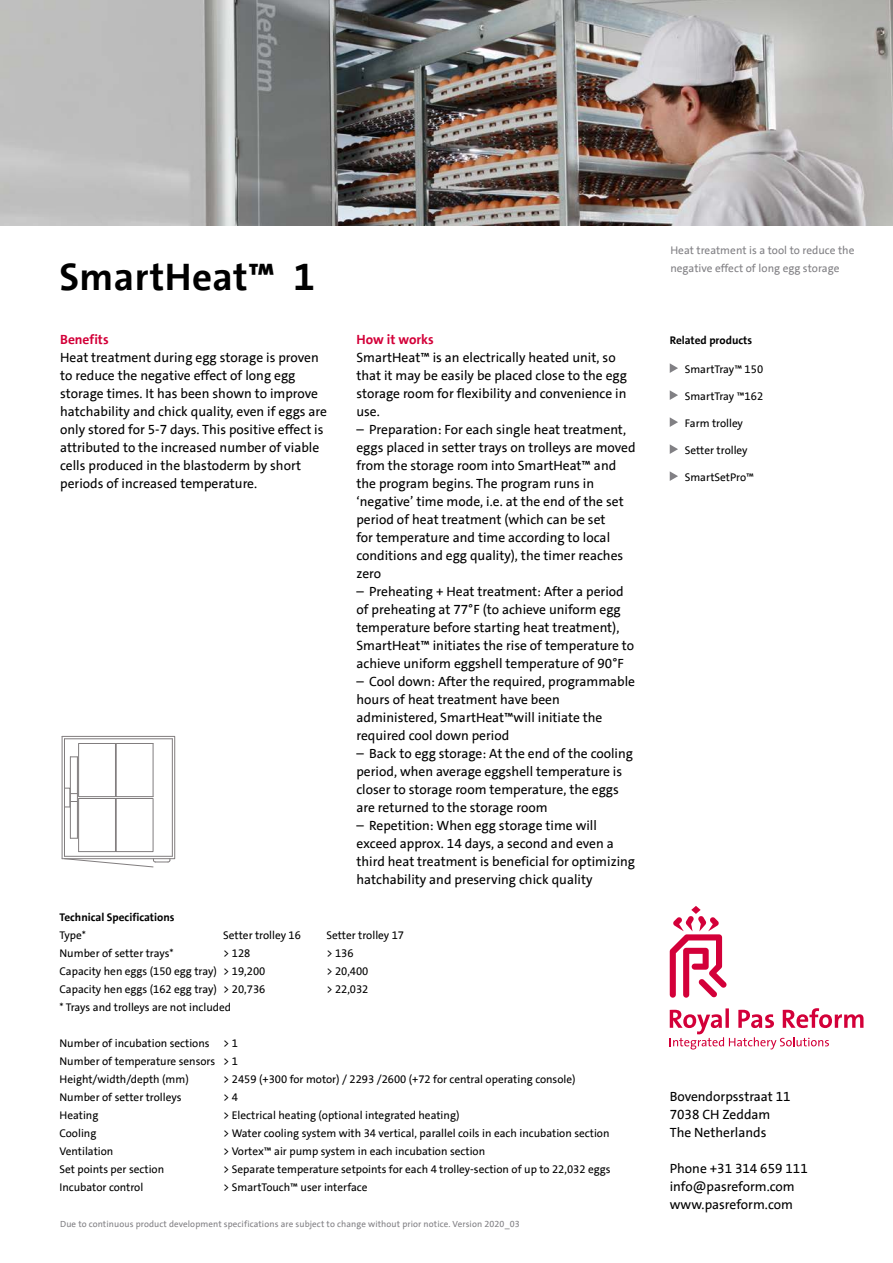
<style>
.page{position:relative;width:893px;height:1263px;background:#fff}
.page>*{position:absolute;margin:0;border:0;box-sizing:border-box;transform-origin:0 0}
.t1{font:700 39px "The Sans LT";letter-spacing:.01em;color:#000}
.t2{font:13.5px/18px "The Sans LT";color:#000}
.t3{font:700 13.5px "The Sans LT";color:#d30039}
.t4{font:11.25px/18px "The Sans LT";color:#000}
.t5{font:11.25px/18px "The Sans LT";letter-spacing:.005em;color:#818084}
.t6{font:700 11.25px "The Sans LT";color:#000}
.t7{font:9px "The Sans LT";letter-spacing:.01em;color:#818084}
</style>
<div class="page">
<svg style="left:670px;top:906px;width:193px;height:143px"></svg>
<img style="left:0;top:0;width:893px;height:225px">
<svg style="left:670px;top:363px;width:8px;height:10px"></svg>
<svg style="left:670px;top:390px;width:8px;height:10px"></svg>
<svg style="left:670px;top:417px;width:8px;height:10px"></svg>
<svg style="left:670px;top:444px;width:8px;height:10px"></svg>
<svg style="left:670px;top:471px;width:8px;height:10px"></svg>
<svg style="left:65px;top:787px;width:12px;height:21px"></svg>
<hr style="left:70px;top:757px;width:1px;height:81px;background:#817d7e">
<hr style="left:77px;top:757px;width:1px;height:81px;background:#817d7e">
<div style="left:116px;top:798px;width:37px;height:54px;border:1px solid #817d7e"></div>
<div style="left:78px;top:798px;width:38px;height:54px;border:1px solid #817d7e"></div>
<div style="left:78px;top:743px;width:38px;height:54px;border:1px solid #817d7e"></div>
<hr style="left:153px;top:743px;width:1px;height:54px;background:#817d7e">
<div style="left:116px;top:743px;width:37px;height:54px;border:1px solid #817d7e"></div>
<hr style="left:64px;top:856px;width:108px;height:1px;background:#817d7e">
<div style="left:62px;top:736px;width:113px;height:123px;border:1px solid #817d7e"></div>
<hr style="left:64px;top:738px;width:108px;height:1px;background:#817d7e">
<hr style="left:62px;top:736px;width:1px;height:123px;background:#817d7e">
<hr style="left:64px;top:739px;width:1px;height:117px;background:#817d7e">
<hr style="left:172px;top:739px;width:1px;height:117px;background:#817d7e">
<svg style="left:64px;top:858px;width:107px;height:9px"></svg>
<h1 class="t1" style="left:60px;top:252px;width:257px">SmartHeat™ 1</h1>
<p class="t3" style="left:60px;top:331px;width:50px">Benefits</p>
<p class="t2" style="left:60px;top:349px;width:268px">Heat treatment during egg storage is proven to reduce the negative effect of long egg storage times. It has been shown to improve hatchability and chick quality, even if eggs are only stored for 5-7 days. This positive effect is attributed to the increased number of viable cells produced in the blastoderm by short periods of increased temperature.</p>
<p class="t3" style="left:356px;top:331px;width:79px">How it works</p>
<p class="t2" style="left:356px;top:349px;width:272px">SmartHeat™ is an electrically heated unit, so that it may be easily be placed close to the egg storage room for flexibility and convenience in use.</p>
<p class="t2" style="left:356px;top:421px;width:281px">– Preparation: For each single heat treatment, eggs placed in setter trays on trolleys are moved from the storage room into SmartHeat™ and the program begins. The program runs in ‘negative’ time mode, i.e. at the end of the set period of heat treatment (which can be set<br>for temperature and time according to local conditions and egg quality), the timer reaches zero</p>
<p class="t2" style="left:356px;top:583px;width:279px">– Preheating + Heat treatment: After a period of preheating at 77°F (to achieve uniform egg temperature before starting heat treatment), SmartHeat™ initiates the rise of temperature to achieve uniform eggshell temperature of 90°F</p>
<p class="t2" style="left:356px;top:673px;width:280px">– Cool down: After the required, programmable hours of heat treatment have been administered, SmartHeat™will initiate the required cool down period</p>
<p class="t2" style="left:356px;top:745px;width:278px">– Back to egg storage: At the end of the cooling period, when average eggshell temperature is closer to storage room temperature, the eggs are returned to the storage room</p>
<p class="t2" style="left:356px;top:817px;width:280px">– Repetition: When egg storage time will exceed approx. 14 days, a second and even a third heat treatment is beneficial for optimizing hatchability and preserving chick quality</p>
<p class="t6" style="left:60px;top:909px;width:116px">Technical Specifications</p>
<p class="t4" style="left:60px;top:926px;width:159px">Type*<br>Number of setter trays*<br>Capacity hen eggs (150 egg tray)<br>Capacity hen eggs (162 egg tray)</p>
<p class="t4" style="left:223px;top:926px;width:79px">Setter trolley 16 &gt; 128<br>&gt; 19,200<br>&gt; 20,736</p>
<p class="t4" style="left:326px;top:926px;width:79px">Setter trolley 17 &gt; 136<br>&gt; 20,400<br>&gt; 22,032</p>
<p class="t4" style="left:60px;top:998px;width:173px">* Trays and trolleys are not included</p>
<p class="t4" style="left:60px;top:1034px;width:157px">Number of incubation sections<br>Number of temperature sensors<br>Height/width/depth (mm)<br>Number of setter trolleys</p>
<p class="t4" style="left:223px;top:1034px;width:354px">&gt; 1<br>&gt; 1<br>&gt; 2459 (+300 for motor) / 2293 /2600 (+72 for central operating console) &gt; 4</p>
<p class="t4" style="left:60px;top:1106px;width:106px">Heating<br>Cooling<br>Ventilation<br>Set points per section<br>Incubator control</p>
<p class="t4" style="left:223px;top:1106px;width:389px">&gt; Electrical heating (optional integrated heating)<br>&gt; Water cooling system with 34 vertical, parallel coils in each incubation section &gt; Vortex™ air pump system in each incubation section<br>&gt; Separate temperature setpoints for each 4 trolley-section of up to 22,032 eggs &gt; SmartTouch™ user interface</p>
<p class="t7" style="left:60px;top:1218px;width:461px">Due to continuous product development specifications are subject to change without prior notice. Version 2020_03</p>
<p class="t5" style="left:670px;top:242px;width:186px">Heat treatment is a tool to reduce the negative effect of long egg storage</p>
<p class="t6" style="left:670px;top:333px;width:84px">Related products</p>
<p class="t4" style="left:685px;top:360px;width:80px">SmartTray™ 150</p>
<p class="t4" style="left:685px;top:387px;width:80px">SmartTray ™162</p>
<p class="t4" style="left:685px;top:414px;width:60px">Farm trolley</p>
<p class="t4" style="left:685px;top:441px;width:64px">Setter trolley</p>
<p class="t4" style="left:685px;top:468px;width:71px">SmartSetPro™</p>
<p class="t2" style="left:670px;top:1087px;width:122px">Bovendorpsstraat 11<br>7038 CH Zeddam<br>The Netherlands</p>
<p class="t2" style="left:670px;top:1159px;width:140px">Phone +31 314 659 111 info@pasreform.com www.pasreform.com</p>
</div>
